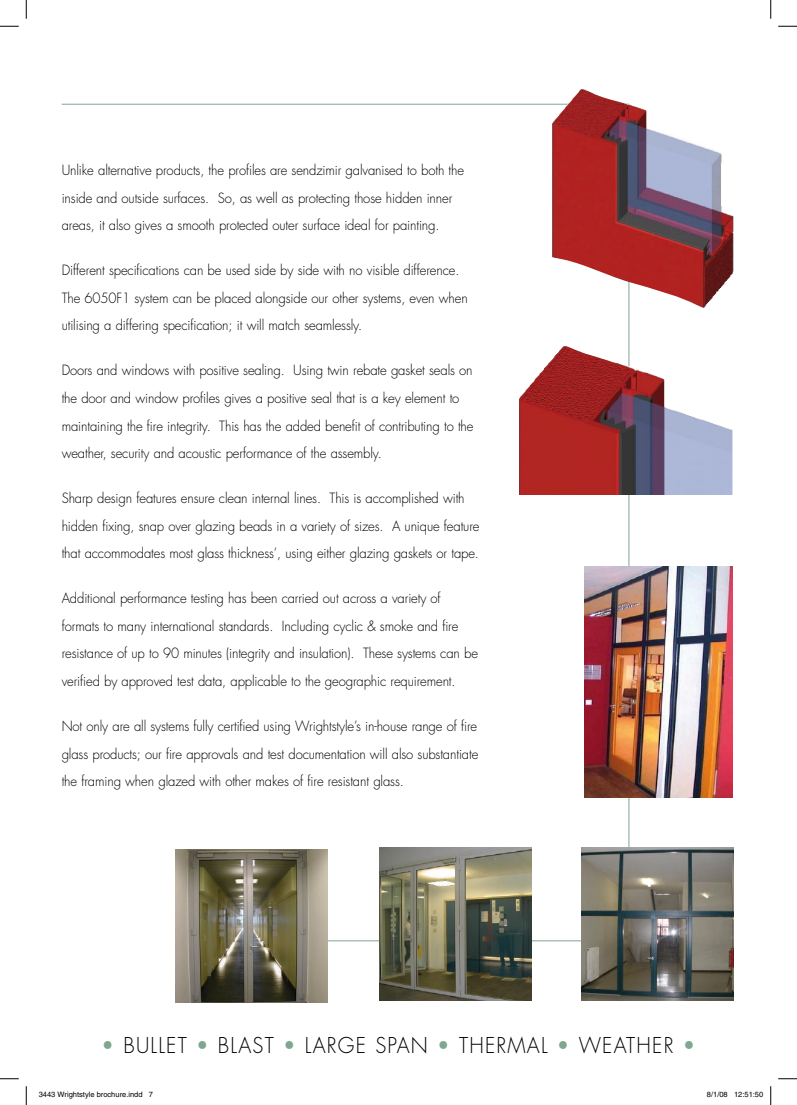
<style>
.page{position:relative;width:797px;height:1105px;background:#fff}
.page>*{position:absolute;margin:0;border:0;box-sizing:border-box;transform-origin:0 0}
.t1{font:300 21.25px "Futura";letter-spacing:.06em;color:#000;scale:.95 1}
.t2{font:300 13.75px/27.5px "Futura";letter-spacing:-.01em;color:#000;scale:.95 1}
.t3{font:7.5px "Helvetica";color:#000}
.s1{color:#7fa68e}
</style>
<div class="page">
<hr style="left:265px;top:940px;width:385px;height:1px;background:#7fa68e">
<hr style="left:628px;top:104px;width:1px;height:762px;background:#7fa68e">
<hr style="left:62px;top:104px;width:567px;height:1px;background:#7fa68e">
<div style="left:583px;top:567px;width:152px;height:230px;background:linear-gradient(to bottom,#fff,#fff)"></div>
<img style="left:584px;top:567px;width:148px;height:230px">
<img style="left:175px;top:850px;width:152px;height:152px">
<img style="left:581px;top:848px;width:152px;height:152px">
<img style="left:379px;top:848px;width:153px;height:152px">
<img style="left:552px;top:89px;width:182px;height:219px">
<img style="left:519px;top:346px;width:213px;height:149px">
<svg style="left:0;top:25px;width:19px;height:2px"></svg>
<svg style="left:778px;top:25px;width:19px;height:2px"></svg>
<svg style="left:0;top:1078px;width:19px;height:1px"></svg>
<svg style="left:778px;top:1078px;width:19px;height:1px"></svg>
<svg style="left:25px;top:0;width:2px;height:19px"></svg>
<svg style="left:25px;top:1086px;width:2px;height:19px"></svg>
<svg style="left:770px;top:0;width:1px;height:19px"></svg>
<svg style="left:770px;top:1086px;width:1px;height:19px"></svg>
<p class="t2" style="left:62px;top:156px;width:425px">Unlike alternative products, the profiles are sendzimir galvanised to both the inside and outside surfaces. So, as well as protecting those hidden inner areas, it also gives a smooth protected outer surface ideal for painting.</p>
<p class="t2" style="left:62px;top:257px;width:429px">Different specifications can be used side by side with no visible difference.<br>The 6050F1 system can be placed alongside our other systems, even when utilising a differing specification; it will match seamlessly.</p>
<p class="t2" style="left:62px;top:357px;width:435px">Doors and windows with positive sealing. Using twin rebate gasket seals on the door and window profiles gives a positive seal that is a key element to maintaining the fire integrity. This has the added benefit of contributing to the weather, security and acoustic performance of the assembly.</p>
<p class="t2" style="left:62px;top:485px;width:441px">Sharp design features ensure clean internal lines. This is accomplished with hidden fixing, snap over glazing beads in a variety of sizes. A unique feature that accommodates most glass thickness’, using either glazing gaskets or tape.</p>
<p class="t2" style="left:62px;top:585px;width:439px">Additional performance testing has been carried out across a variety of formats to many international standards. Including cyclic &amp; smoke and fire resistance of up to 90 minutes (integrity and insulation). These systems can be verified by approved test data, applicable to the geographic requirement.</p>
<p class="t2" style="left:62px;top:713px;width:440px;text-align:justify">Not only are all systems fully certified using Wrightstyle’s in-house range of fire glass products; our fire approvals and test documentation will also substantiate the framing when glazed with other makes of fire resistant glass.</p>
<h1 class="t1" style="left:102px;top:1031px;width:626px"><span class="s1">•</span> BULLET <span class="s1">•</span> BLAST <span class="s1">•</span> LARGE SPAN <span class="s1">•</span> THERMAL <span class="s1">•</span> WEATHER <span class="s1">•</span></h1>
<p class="t3" style="left:39px;top:1090px;width:116px">3443 Wrightstyle brochure.indd 7</p>
<p class="t3" style="left:707px;top:1090px;width:58px">8/1/08 12:51:50</p>
</div>
